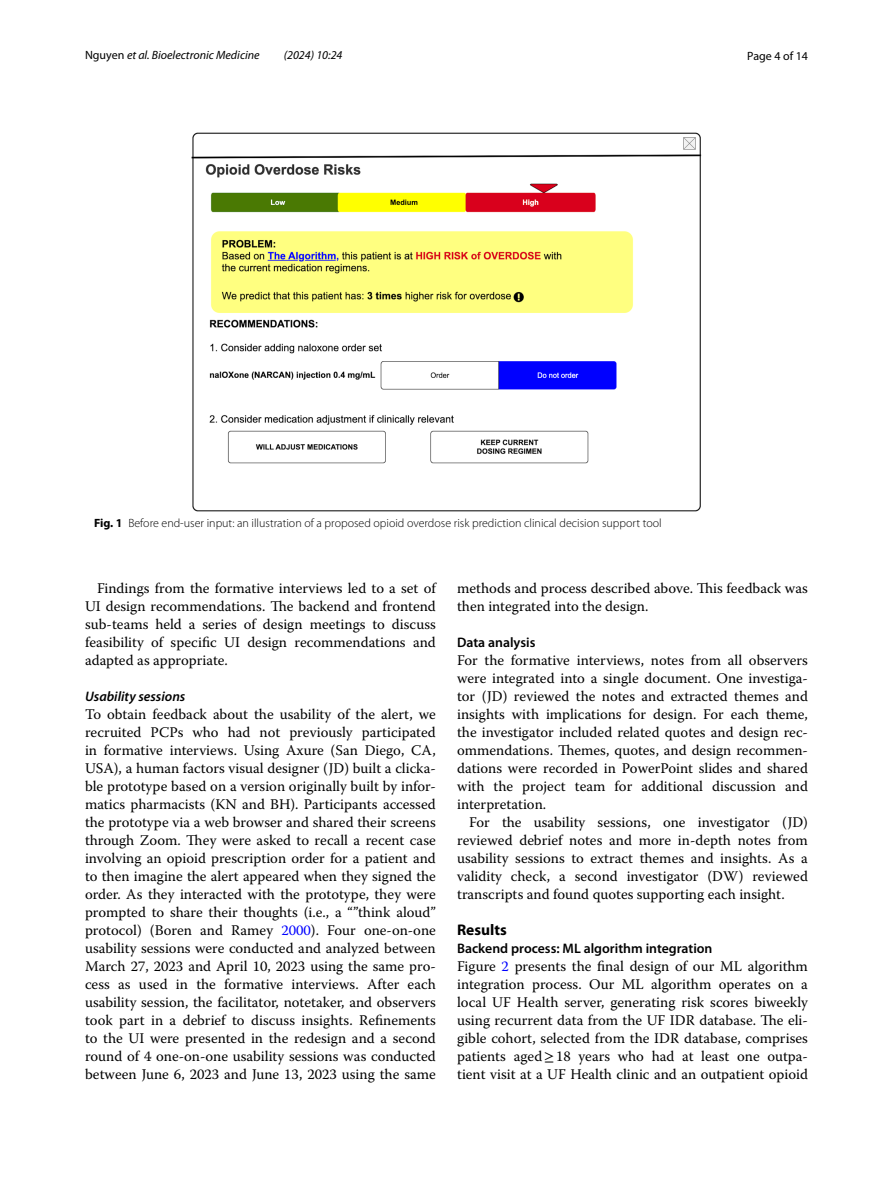
<style>
.page{position:relative;width:893px;height:1187px;background:#fff}
.page>*{position:absolute;margin:0;border:0;box-sizing:border-box;transform-origin:0 0}
.t1{font:700 15.45px "Myriad Pro";color:#000}
.t2{font:14.7px/18px "Warnock Pro";color:#000;text-align:justify}
.t3{font:600 13.8px "Myriad Pro";color:#000}
.t4{font:italic 600 13.8px "Myriad Pro";color:#000}
.t5{font:300 12px "Myriad Pro";color:#000}
.t6{font:italic 12px "Myriad Pro";color:#000}
.t7{font:12px "Myriad Pro";color:#000}
.s1{font-style:normal}
.s2{font-weight:700}
.s3{color:#00f}
.s4{font-family:"STIX"}
</style>
<div class="page">
<img style="left:191px;top:133px;width:511px;height:379px">
<p class="t6" style="left:85px;top:48px;width:176px"><span class="s1">Nguyen</span> et al. Bioelectronic Medicine</p>
<p class="t6" style="left:284px;top:48px;width:60px">(2024) 10:24</p>
<p class="t7" style="left:747px;top:48px;width:62px">Page 4 of 14</p>
<p class="t5" style="left:94px;top:516px;width:569px"><span class="s2">Fig. 1</span> Before end-user input: an illustration of a proposed opioid overdose risk prediction clinical decision support tool</p>
<p class="t2" style="left:85px;top:578px;width:352px;text-indent:12px">Findings from the formative interviews led to a set of UI design recommendations. The backend and frontend sub-teams held a series of design meetings to discuss feasibility of specific UI design recommendations and adapted as appropriate.</p>
<p class="t4" style="left:85px;top:687px;width:102px">Usability sessions</p>
<p class="t2" style="left:85px;top:704px;width:352px">To obtain feedback about the usability of the alert, we recruited PCPs who had not previously participated in formative interviews. Using Axure (San Diego, CA, USA), a human factors visual designer (JD) built a clicka&shy;ble prototype based on a version originally built by infor&shy;matics pharmacists (KN and BH). Participants accessed the prototype via a web browser and shared their screens through Zoom. They were asked to recall a recent case involving an opioid prescription order for a patient and to then imagine the alert appeared when they signed the order. As they interacted with the prototype, they were prompted to share their thoughts (i.e., a “”think aloud” protocol) (Boren and Ramey <span class="s3">2000</span>). Four one-on-one usability sessions were conducted and analyzed between March 27, 2023 and April 10, 2023 using the same pro&shy;cess as used in the formative interviews. After each usability session, the facilitator, notetaker, and observers took part in a debrief to discuss insights. Refinements to the UI were presented in the redesign and a second round of 4 one-on-one usability sessions was conducted between June 6, 2023 and June 13, 2023 using the same</p>
<p class="t2" style="left:457px;top:578px;width:352px">methods and process described above. This feedback was then integrated into the design.</p>
<p class="t3" style="left:457px;top:633px;width:80px">Data analysis</p>
<p class="t2" style="left:457px;top:650px;width:352px">For the formative interviews, notes from all observers were integrated into a single document. One investiga&shy;tor (JD) reviewed the notes and extracted themes and insights with implications for design. For each theme, the investigator included related quotes and design rec&shy;ommendations. Themes, quotes, and design recommen&shy;dations were recorded in PowerPoint slides and shared with the project team for additional discussion and interpretation.</p>
<p class="t2" style="left:457px;top:812px;width:352px;text-indent:12px">For the usability sessions, one investigator (JD) reviewed debrief notes and more in-depth notes from usability sessions to extract themes and insights. As a validity check, a second investigator (DW) reviewed transcripts and found quotes supporting each insight.</p>
<p class="t1" style="left:457px;top:919px;width:51px">Results</p>
<p class="t3" style="left:457px;top:939px;width:257px">Backend process: ML algorithm integration</p>
<p class="t2" style="left:457px;top:956px;width:352px">Figure <span class="s3">2</span> presents the final design of our ML algorithm integration process. Our ML algorithm operates on a local UF Health server, generating risk scores biweekly using recurrent data from the UF IDR database. The eli&shy;gible cohort, selected from the IDR database, comprises patients aged<span class="s4">≥</span>18 years who had at least one outpa&shy;tient visit at a UF Health clinic and an outpatient opioid</p>
</div>
